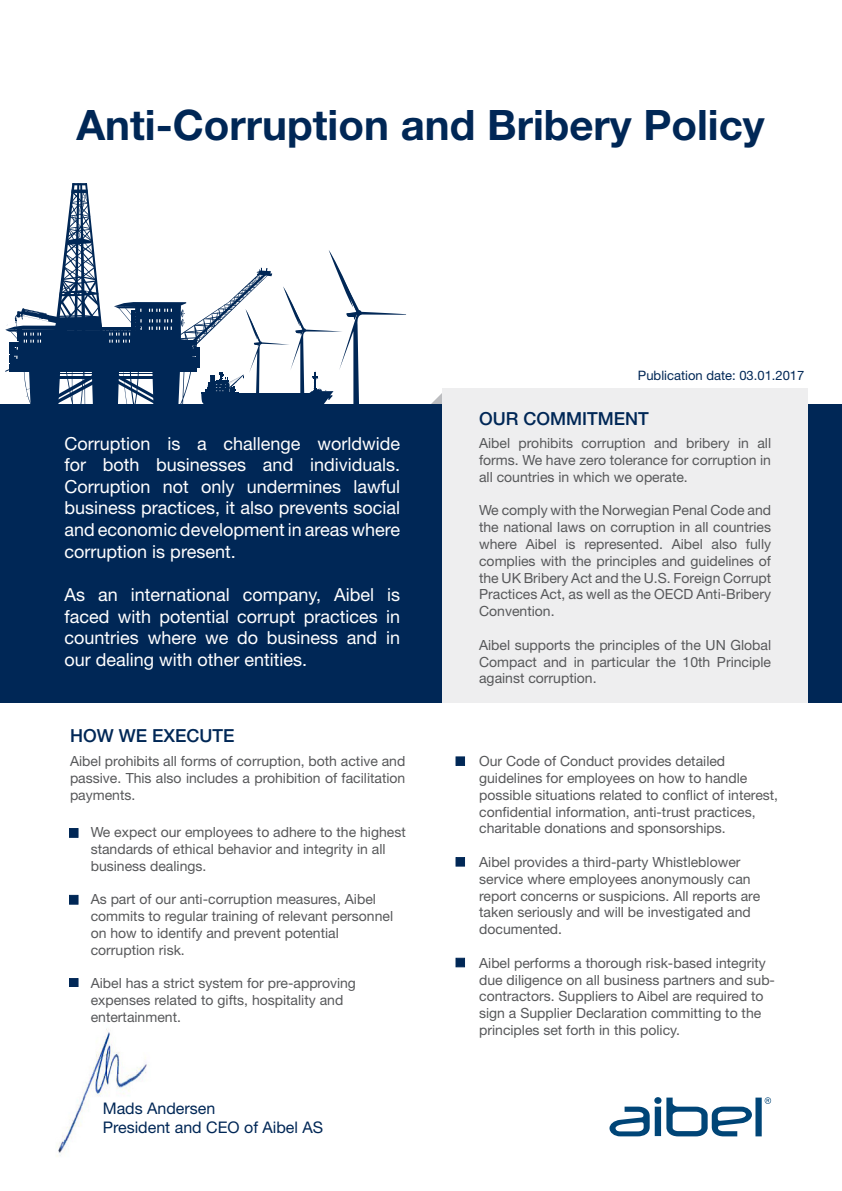
<style>
.page{position:relative;width:842px;height:1191px;background:#fff}
.page>*{position:absolute;margin:0;border:0;box-sizing:border-box;transform-origin:0 0}
.t1{font:700 42px "Helvetica Neue LT Std";color:#002756}
.t2{font:18px/21.6px "Helvetica Neue LT Std";color:#fff;text-align:justify}
.t3{font:500 18px "Helvetica Neue LT Std";color:#002756}
.t4{font:16px/19.2px "Helvetica Neue LT Std";color:#002756}
.t5{font:14px/16.8px "Helvetica Neue LT Std";color:#57585a}
.t6{font:13px "Helvetica Neue LT Std";color:#002756}
</style>
<div class="page">
<svg style="left:422px;top:393px;width:20px;height:12px"></svg>
<div style="left:0;top:405px;width:842px;height:298px;background:#002756"></div>
<div style="left:442px;top:388px;width:366px;height:315px;background:#eeeeef"></div>
<svg style="left:609px;top:1097px;width:143px;height:39px"></svg>
<div style="left:755px;top:1097px;width:7px;height:39px;background:#004577"></div>
<svg style="left:765px;top:1097px;width:6px;height:6px"></svg>
<svg style="left:5px;top:183px;width:405px;height:222px"></svg>
<div style="left:69px;top:828px;width:10px;height:10px;background:#002756;border:1px solid #002756"></div>
<div style="left:455px;top:756px;width:10px;height:10px;background:#002756;border:1px solid #002756"></div>
<div style="left:455px;top:957px;width:10px;height:10px;background:#002756;border:1px solid #002756"></div>
<div style="left:455px;top:857px;width:10px;height:9px;background:#002756;border:1px solid #002756"></div>
<div style="left:69px;top:895px;width:10px;height:9px;background:#002756;border:1px solid #002756"></div>
<div style="left:69px;top:978px;width:10px;height:9px;background:#002756;border:1px solid #002756"></div>
<img style="left:57px;top:1029px;width:90px;height:128px">
<h1 class="t1" style="left:76px;top:99px;width:690px">Anti-Corruption and Bribery Policy</h1>
<p class="t6" style="left:638px;top:367px;width:168px">Publication date: 03.01.2017</p>
<p class="t2" style="left:65px;top:432px;width:337px">Corruption is a challenge worldwide for both businesses and individuals.<br>Corruption not only undermines lawful business practices, it also prevents social and economic development in areas where corruption is present.</p>
<p class="t2" style="left:65px;top:583px;width:337px">As an international company, Aibel is faced with potential corrupt practices in countries where we do business and in our dealing with other entities.</p>
<p class="t3" style="left:70px;top:724px;width:166px">HOW WE EXECUTE</p>
<p class="t3" style="left:479px;top:408px;width:171px">OUR COMMITMENT</p>
<p class="t5" style="left:479px;top:434px;width:293px;text-align:justify">Aibel prohibits corruption and bribery in all forms. We have zero tolerance for corruption in all countries in which we operate.</p>
<p class="t5" style="left:479px;top:502px;width:294px;text-align:justify">We comply with the Norwegian Penal Code and the national laws on corruption in all countries where Aibel is represented. Aibel also fully complies with the principles and guidelines of the UK Bribery Act and the U.S. Foreign Corrupt Practices Act, as well as the OECD Anti-Bribery Convention.</p>
<p class="t5" style="left:479px;top:636px;width:293px;text-align:justify">Aibel supports the principles of the UN Global Compact and in particular the 10th Principle against corruption.</p>
<p class="t5" style="left:70px;top:752px;width:337px;text-align:justify">Aibel prohibits all forms of corruption, both active and passive. This also includes a prohibition of facilitation payments.</p>
<p class="t5" style="left:479px;top:752px;width:300px">Our Code of Conduct provides detailed guidelines for employees on how to handle possible situations related to conflict of interest, confidential information, anti-trust practices, charitable donations and sponsorships.</p>
<p class="t5" style="left:479px;top:853px;width:283px">Aibel provides a third-party Whistleblower service where employees anonymously can report concerns or suspicions. All reports are taken seriously and will be investigated and documented.</p>
<p class="t5" style="left:479px;top:954px;width:297px">Aibel performs a thorough risk-based integrity due diligence on all business partners and sub&shy;contractors. Suppliers to Aibel are required to sign a Supplier Declaration committing to the principles set forth in this policy.</p>
<p class="t5" style="left:91px;top:823px;width:317px">We expect our employees to adhere to the highest standards of ethical behavior and integrity in all business dealings.</p>
<p class="t5" style="left:91px;top:890px;width:304px">As part of our anti-corruption measures, Aibel commits to regular training of relevant personnel on how to identify and prevent potential corruption risk.</p>
<p class="t5" style="left:91px;top:974px;width:267px">Aibel has a strict system for pre-approving expenses related to gifts, hospitality and entertainment.</p>
<p class="t4" style="left:103px;top:1098px;width:222px">Mads Andersen<br>President and CEO of Aibel AS</p>
</div>
